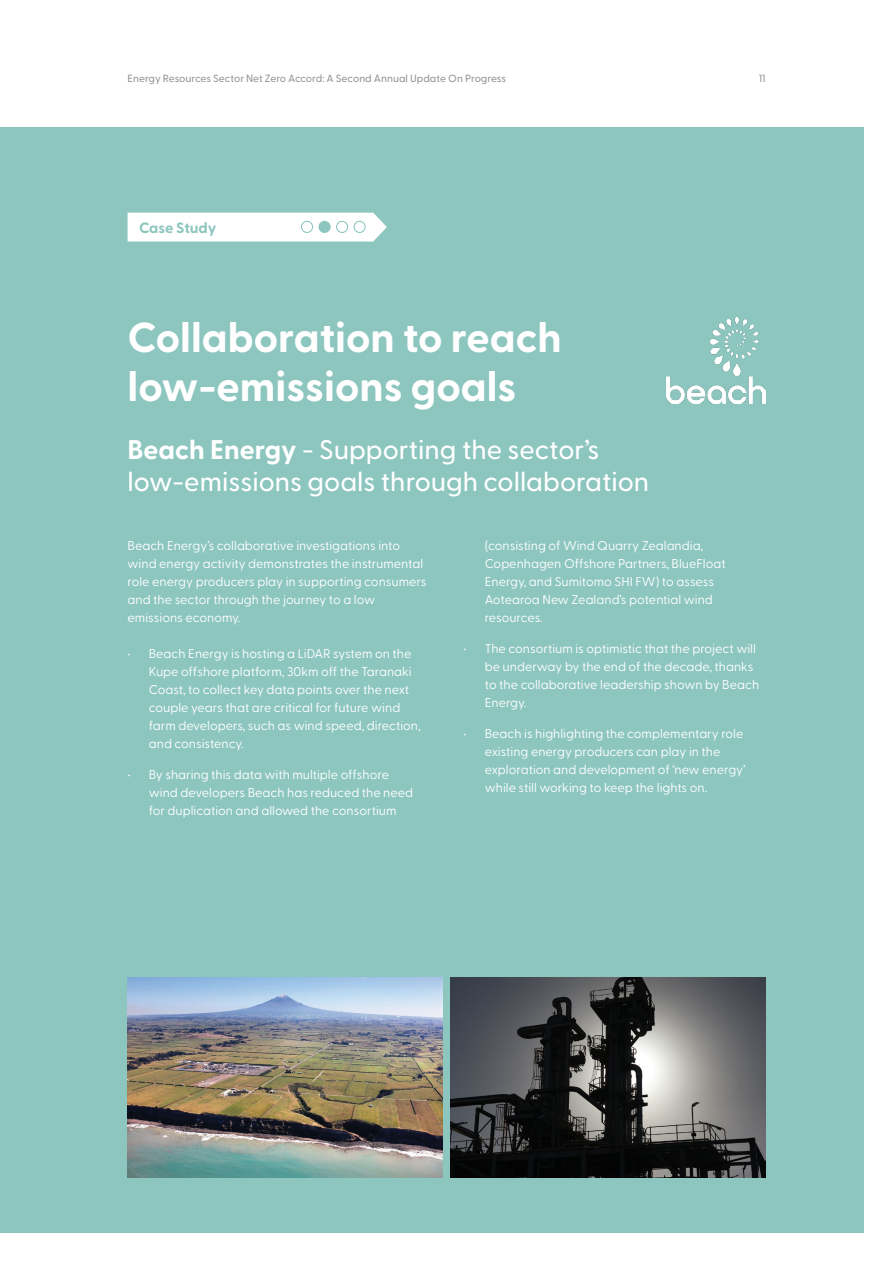
<style>
.page{position:relative;width:893px;height:1263px;background:#fff}
.page>*{position:absolute;margin:0;border:0;box-sizing:border-box;transform-origin:0 0}
.t1{font:700 42px/49.5px "Greycliff CF";color:#fff}
.t2{font:500 27px/31.5px "Greycliff CF";color:#fff}
.t3{font:700 15px "Greycliff CF";color:#8dc6bf}
.t4{font:12.75px/18px "Greycliff CF";color:#fff}
.t5{font:500 10.5px "Greycliff CF";color:#939598}
.s1{font-weight:700}
</style>
<div class="page">
<div style="left:0;top:128px;width:863px;height:1105px;background:#8dc6bf"></div>
<svg style="left:128px;top:213px;width:259px;height:29px;background:#f9fcfb"></svg>
<div style="left:354px;top:221px;width:11px;height:11px;background:#fff;border-radius:50%"></div>
<div style="left:354px;top:221px;width:12px;height:12px;border:1px solid #8dc6bf;border-radius:50%"></div>
<div style="left:337px;top:221px;width:11px;height:11px;background:#fff;border-radius:50%"></div>
<div style="left:336px;top:221px;width:12px;height:12px;border:1px solid #8dc6bf;border-radius:50%"></div>
<div style="left:319px;top:221px;width:11px;height:11px;background:#8dc6bf;border-radius:50%"></div>
<div style="left:318px;top:221px;width:13px;height:12px;border:1px solid #8dc6bf;border-radius:50%"></div>
<div style="left:301px;top:221px;width:12px;height:11px;background:#fff;border-radius:50%"></div>
<div style="left:301px;top:221px;width:12px;height:12px;border:1px solid #8dc6bf;border-radius:50%"></div>
<img style="left:128px;top:977px;width:314px;height:200px">
<img style="left:451px;top:977px;width:314px;height:200px">
<img style="left:666px;top:317px;width:99px;height:86px">
<p class="t5" style="left:128px;top:70px;width:380px">Energy Resources Sector Net Zero Accord: A Second Annual Update On Progress</p>
<p class="t5" style="left:759px;top:70px;width:8px">11</p>
<p class="t3" style="left:139px;top:216px;width:79px">Case Study</p>
<h1 class="t1" style="left:128px;top:310px;width:436px">Collaboration to reach low-emissions goals</h1>
<h2 class="t2" style="left:128px;top:432px;width:523px"><span class="s1">Beach Energy</span> - Supporting the sector’s low-emissions goals through collaboration</h2>
<p class="t4" style="left:128px;top:536px;width:300px">Beach Energy’s collaborative investigations into wind energy activity demonstrates the instrumental role energy producers play in supporting consumers and the sector through the journey to a low emissions economy.</p>
<p class="t4" style="left:149px;top:644px;width:274px;text-indent:-21px">• Beach Energy is hosting a LiDAR system on the Kupe offshore platform, 30km off the Taranaki Coast, to collect key data points over the next couple years that are critical for future wind farm developers, such as wind speed, direction, and consistency.</p>
<p class="t4" style="left:149px;top:765px;width:266px;text-indent:-21px">• By sharing this data with multiple offshore wind developers Beach has reduced the need for duplication and allowed the consortium</p>
<p class="t4" style="left:485px;top:536px;width:242px">(consisting of Wind Quarry Zealandia, Copenhagen Offshore Partners, BlueFloat Energy, and Sumitomo SHI FW) to assess Aotearoa New Zealand’s potential wind resources.</p>
<p class="t4" style="left:485px;top:639px;width:276px;text-indent:-21px">• The consortium is optimistic that the project will be underway by the end of the decade, thanks to the collaborative leadership shown by Beach Energy.</p>
<p class="t4" style="left:485px;top:723px;width:262px;text-indent:-21px">• Beach is highlighting the complementary role existing energy producers can play in the exploration and development of ‘new energy’ while still working to keep the lights on.</p>
</div>
